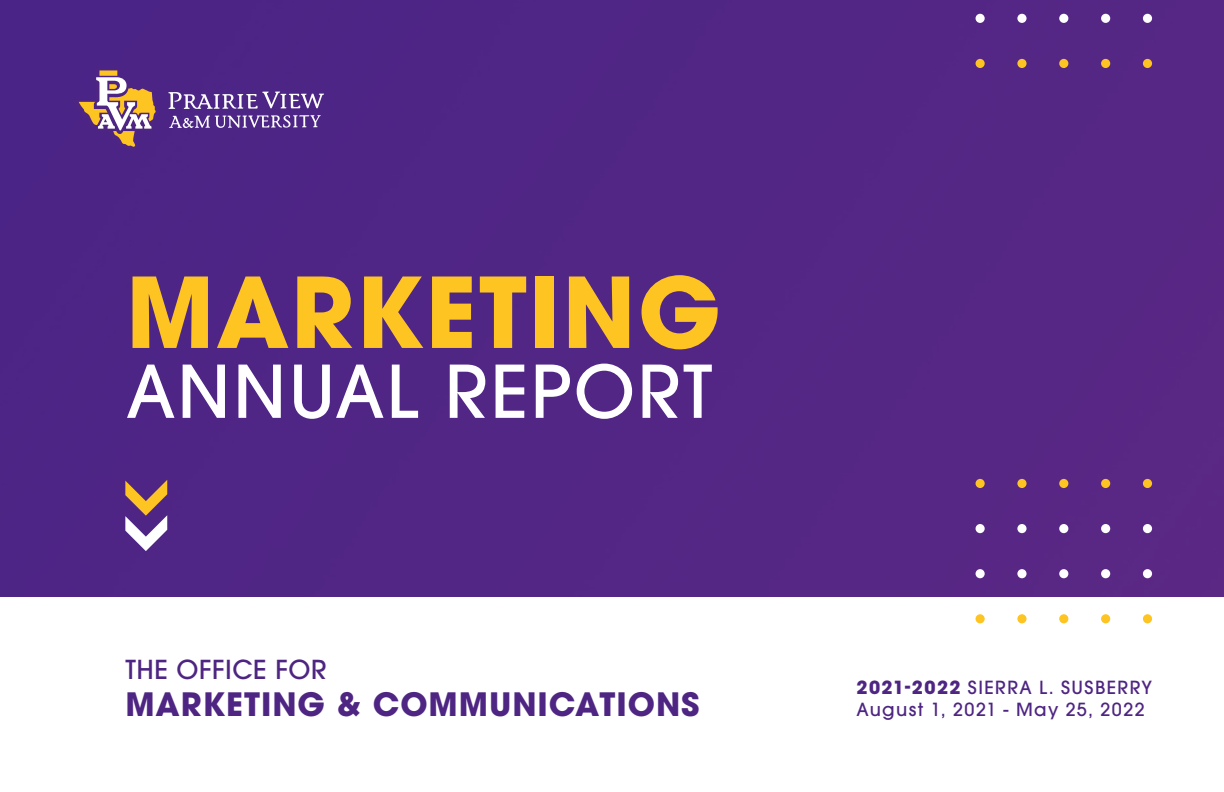
<style>
.page{position:relative;width:1224px;height:792px;background:#4e2582}
.page>*{position:absolute;margin:0;border:0;box-sizing:border-box;transform-origin:0 0}
.t1{font:700 96.6px "ITC Avant Garde Pro";letter-spacing:.02em;color:#fec422}
.t2{font:500 72px "ITC Avant Garde Pro";letter-spacing:.035em;color:#fff}
.t3{font:700 32px "ITC Avant Garde Pro";letter-spacing:.03em;color:#4e2582}
.t4{font:500 26px "ITC Avant Garde Pro";letter-spacing:.02em;color:#4e2582}
.t5{font:500 18px/21.6px "ITC Avant Garde Pro";letter-spacing:.08em;color:#4e2582}
.s1{font-weight:700}
</style>
<div class="page">
<svg style="left:168px;top:91px;width:156px;height:18px"></svg>
<svg style="left:169px;top:115px;width:152px;height:13px"></svg>
<svg style="left:79px;top:70px;width:77px;height:77px"></svg>
<div style="left:0;top:598px;width:1224px;height:194px;background:#fff"></div>
<svg style="left:125px;top:480px;width:42px;height:71px"></svg>
<div style="left:976px;top:614px;width:9px;height:9px;background:#fec422;border-radius:50%"></div>
<div style="left:976px;top:569px;width:9px;height:9px;background:#fff;border-radius:50%"></div>
<div style="left:976px;top:524px;width:9px;height:9px;background:#fff;border-radius:50%"></div>
<div style="left:976px;top:479px;width:9px;height:9px;background:#fec422;border-radius:50%"></div>
<div style="left:1017px;top:614px;width:10px;height:9px;background:#fec422;border-radius:50%"></div>
<div style="left:1017px;top:569px;width:10px;height:9px;background:#fff;border-radius:50%"></div>
<div style="left:1017px;top:524px;width:10px;height:9px;background:#fff;border-radius:50%"></div>
<div style="left:1017px;top:479px;width:10px;height:9px;background:#fec422;border-radius:50%"></div>
<div style="left:1059px;top:614px;width:9px;height:9px;background:#fec422;border-radius:50%"></div>
<div style="left:1059px;top:569px;width:9px;height:9px;background:#fff;border-radius:50%"></div>
<div style="left:1059px;top:524px;width:9px;height:9px;background:#fff;border-radius:50%"></div>
<div style="left:1059px;top:479px;width:9px;height:9px;background:#fec422;border-radius:50%"></div>
<div style="left:1101px;top:614px;width:9px;height:9px;background:#fec422;border-radius:50%"></div>
<div style="left:1101px;top:569px;width:9px;height:9px;background:#fff;border-radius:50%"></div>
<div style="left:1101px;top:524px;width:9px;height:9px;background:#fff;border-radius:50%"></div>
<div style="left:1101px;top:479px;width:9px;height:9px;background:#fec422;border-radius:50%"></div>
<div style="left:1143px;top:614px;width:9px;height:9px;background:#fec422;border-radius:50%"></div>
<div style="left:1143px;top:569px;width:9px;height:9px;background:#fff;border-radius:50%"></div>
<div style="left:1143px;top:524px;width:9px;height:9px;background:#fff;border-radius:50%"></div>
<div style="left:1143px;top:479px;width:9px;height:9px;background:#fec422;border-radius:50%"></div>
<div style="left:976px;top:59px;width:9px;height:9px;background:#fec422;border-radius:50%"></div>
<div style="left:976px;top:14px;width:9px;height:9px;background:#fff;border-radius:50%"></div>
<div style="left:1017px;top:59px;width:10px;height:9px;background:#fec422;border-radius:50%"></div>
<div style="left:1017px;top:14px;width:10px;height:9px;background:#fff;border-radius:50%"></div>
<div style="left:1059px;top:59px;width:9px;height:9px;background:#fec422;border-radius:50%"></div>
<div style="left:1059px;top:14px;width:9px;height:9px;background:#fff;border-radius:50%"></div>
<div style="left:1101px;top:59px;width:9px;height:9px;background:#fec422;border-radius:50%"></div>
<div style="left:1101px;top:14px;width:9px;height:9px;background:#fff;border-radius:50%"></div>
<div style="left:1143px;top:59px;width:9px;height:9px;background:#fec422;border-radius:50%"></div>
<div style="left:1143px;top:14px;width:9px;height:9px;background:#fff;border-radius:50%"></div>
<p class="t1" style="left:126px;top:248px;width:596px">MARKETING</p>
<p class="t2" style="left:126px;top:346px;width:588px">ANNUAL REPORT</p>
<p class="t4" style="left:125px;top:653px;width:203px">THE OFFICE FOR</p>
<p class="t3" style="left:125px;top:683px;width:576px">MARKETING &amp; COMMUNICATIONS</p>
<p class="t5" style="left:856px;top:677px;width:297px"><span class="s1">2021-2022</span> SIERRA L. SUSBERRY<br>August 1, 2021 - May 25, 2022</p>
</div>
